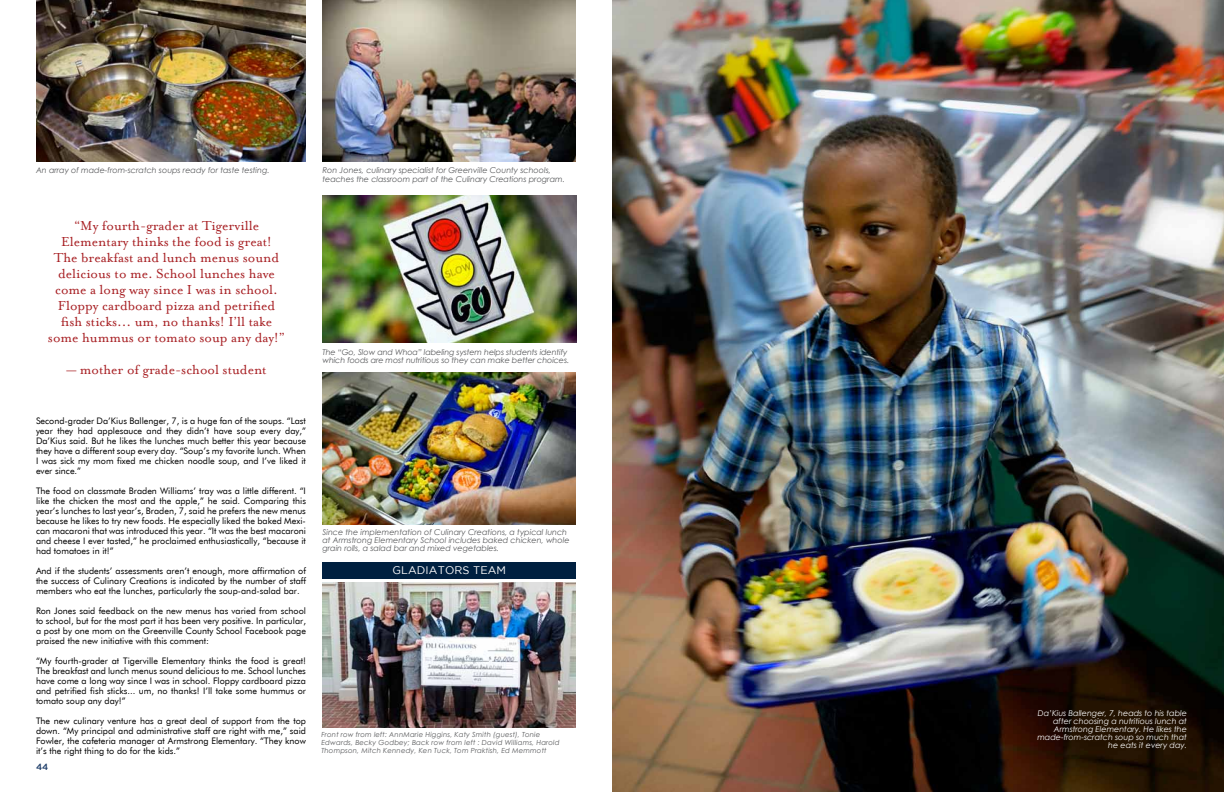
<style>
.page{position:relative;width:1224px;height:792px;background:#fff}
.page>*{position:absolute;margin:0;border:0;box-sizing:border-box;transform-origin:0 0}
.t1{font:15px/16px "Mrs Eaves Roman";color:#a71e22;text-align:center}
.t2{font:11px "Gotham";letter-spacing:.01em;color:#fff}
.t3{font:9px/10px "Futura BT";color:#000;text-align:justify}
.t4{font:500 9px "Gotham";color:#173764}
.t5{font:italic 8px/8px "Century Gothic";color:#58595b}
.t6{font:italic 8px/8px "Century Gothic";color:#fff;text-align:right}
.t7{font:italic 7px/8px "Century Gothic";letter-spacing:.02em;color:#58595b}
</style>
<div class="page">
<img style="left:322px;top:373px;width:254px;height:151px">
<img style="left:322px;top:195px;width:255px;height:147px">
<img style="left:322px;top:0;width:254px;height:161px">
<img style="left:36px;top:0;width:270px;height:161px">
<img style="left:322px;top:582px;width:254px;height:145px">
<img style="left:612px;top:0;width:612px;height:792px">
<div style="left:322px;top:562px;width:254px;height:17px;background:#002040"></div>
<p class="t5" style="left:36px;top:166px;width:235px">An array of made-from-scratch soups ready for taste testing.</p>
<p class="t1" style="left:48px;top:218px;width:239px">“My fourth-grader at Tigerville Elementary thinks the food is great!<br>The breakfast and lunch menus sound delicious to me. School lunches have come a long way since I was in school.<br>Floppy cardboard pizza and petrified fish sticks... um, no thanks! I’ll take some hummus or tomato soup any day!”</p>
<h1 class="t1" style="left:66px;top:362px;width:202px">— mother of grade-school student</h1>
<p class="t5" style="left:322px;top:166px;width:244px;line-height:9px">Ron Jones, culinary specialist for Greenville County schools, teaches the classroom part of the Culinary Creations program.</p>
<p class="t5" style="left:322px;top:348px;width:248px">The “Go, Slow and Whoa” labeling system helps students identify which foods are most nutritious so they can make better choices.</p>
<p class="t3" style="left:36px;top:416px;width:272px">Second-grader Da’Kius Ballenger, 7, is a huge fan of the soups. “Last year they had applesauce and they didn’t have soup every day,” Da’Kius said. But he likes the lunches much better this year because they have a different soup every day. “Soup’s my favorite lunch. When I was sick my mom fixed me chicken noodle soup, and I’ve liked it ever since.”</p>
<p class="t3" style="left:36px;top:486px;width:272px">The food on classmate Braden Williams’ tray was a little different. “I like the chicken the most and the apple,” he said. Comparing this year’s lunches to last year’s, Braden, 7, said he prefers the new menus because he likes to try new foods. He especially liked the baked Mexi&shy;can macaroni that was introduced this year. “It was the best macaroni and cheese I ever tasted,” he proclaimed enthusiastically, “because it had tomatoes in it!”</p>
<p class="t3" style="left:36px;top:566px;width:272px">And if the students’ assessments aren’t enough, more affirmation of the success of Culinary Creations is indicated by the number of staff members who eat the lunches, particularly the soup-and-salad bar.</p>
<p class="t3" style="left:36px;top:606px;width:271px">Ron Jones said feedback on the new menus has varied from school to school, but for the most part it has been very positive. In particular, a post by one mom on the Greenville County School Facebook page praised the new initiative with this comment:</p>
<p class="t3" style="left:36px;top:656px;width:272px">“My fourth-grader at Tigerville Elementary thinks the food is great!<br>The breakfast and lunch menus sound delicious to me. School lunches have come a long way since I was in school. Floppy cardboard pizza and petrified fish sticks... um, no thanks! I’ll take some hummus or tomato soup any day!”</p>
<p class="t3" style="left:36px;top:716px;width:272px">The new culinary venture has a great deal of support from the top down. “My principal and administrative staff are right with me,” said Fowler, the cafeteria manager at Armstrong Elementary. “They know it’s the right thing to do for the kids.”</p>
<p class="t4" style="left:36px;top:761px;width:14px">44</p>
<p class="t5" style="left:322px;top:528px;width:249px">Since the implementation of Culinary Creations, a typical lunch at Armstrong Elementary School includes baked chicken, whole grain rolls, a salad bar and mixed vegetables.</p>
<p class="t2" style="left:393px;top:565px;width:115px">GLADIATORS TEAM</p>
<p class="t7" style="left:321px;top:731px;width:240px">Front row from left: AnnMarie Higgins, Katy Smith (guest), Tonie<br>Edwards, Becky Godbey; Back row from left : David Williams, Harold<br>Thompson, Mitch Kennedy, Ken Tuck, Tom Praktish, Ed Memmott</p>
<p class="t6" style="left:1037px;top:709px;width:151px">Da’Kius Ballenger, 7, heads to his table after choosing a nutritious lunch at Armstrong Elementary. He likes the made-from-scratch soup so much that he eats it every day.</p>
</div>
